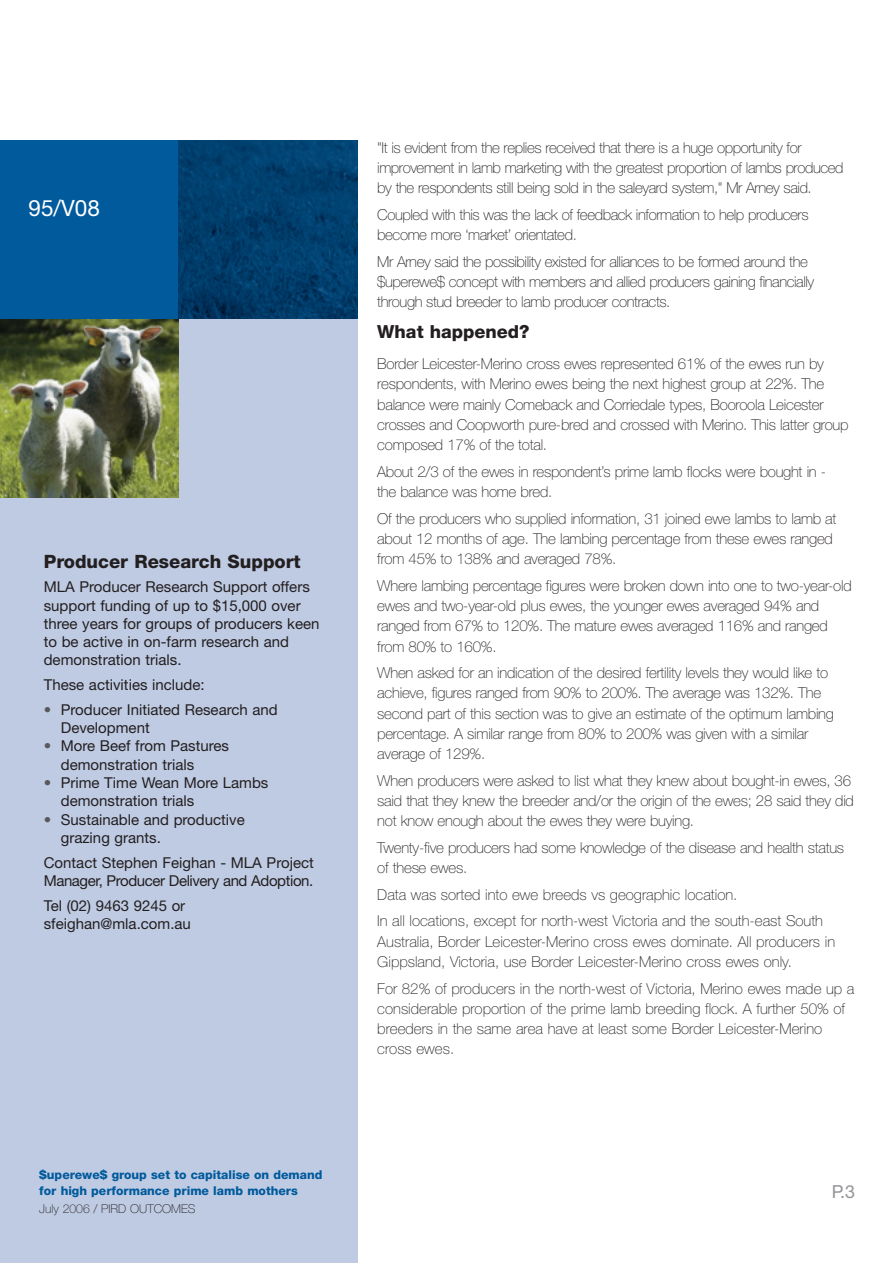
<style>
.page{position:relative;width:893px;height:1263px;background:#fff}
.page>*{position:absolute;margin:0;border:0;box-sizing:border-box;transform-origin:0 0}
.t1{font:22.5px "Helvetica Neue";color:#fff}
.t2{font:800 18.3px "Helvetica Neue";color:#231f20}
.t3{font:800 18px "Helvetica Neue";color:#231f20}
.t4{font:18px "Helvetica Neue";color:#939598}
.t5{font:100 15px/20.2px "Helvetica Neue";letter-spacing:-.015em;color:#231f20}
.t6{font:15px/18.3px "Helvetica Neue";color:#231f20}
.t7{font:15px/18.3px "Helvetica Neue";letter-spacing:-.03em;color:#231f20}
.t8{font:800 12.15px/15.6px "Helvetica Neue";color:#005a9c}
.t9{font:100 12.15px "Helvetica Neue";color:#231f20}
.s1{color:#58595b}
</style>
<div class="page">
<div style="left:0;top:315px;width:357px;height:948px;background:#bfcbe3"></div>
<img style="left:0;top:319px;width:179px;height:178px">
<div style="left:0;top:140px;width:179px;height:179px;background:#005a9c"></div>
<img style="left:179px;top:140px;width:178px;height:179px">
<h1 class="t1" style="left:29px;top:200px;width:73px">95/V08</h1>
<p class="t2" style="left:44px;top:554px;width:258px">Producer Research Support</p>
<p class="t6" style="left:44px;top:579px;width:277px">MLA Producer Research Support offers support funding of up to $15,000 over three years for groups of producers keen to be active in on-farm research and demonstration trials.</p>
<p class="t6" style="left:44px;top:677px;width:162px">These activities include:</p>
<p class="t6" style="left:61px;top:702px;width:218px;text-indent:-17px"><span class="s1">•</span> Producer Initiated Research and<br>Development</p>
<p class="t6" style="left:61px;top:738px;width:170px;text-indent:-17px"><span class="s1">•</span> More Beef from Pastures demonstration trials</p>
<p class="t6" style="left:61px;top:775px;width:209px;text-indent:-17px"><span class="s1">•</span> Prime Time Wean More Lambs demonstration trials</p>
<p class="t6" style="left:61px;top:812px;width:185px;text-indent:-17px"><span class="s1">•</span> Sustainable and productive grazing grants.</p>
<p class="t7" style="left:44px;top:855px;width:271px">Contact Stephen Feighan - MLA Project<br>Manager, Producer Delivery and Adoption.</p>
<p class="t6" style="left:44px;top:898px;width:149px">Tel (02) 9463 9245 or sfeighan@mla.com.au</p>
<p class="t8" style="left:39px;top:1168px;width:285px">$uperewe$ group set to capitalise on demand for high performance prime lamb mothers</p>
<p class="t9" style="left:39px;top:1204px;width:158px">July 2006 / PIRD OUTCOMES</p>
<p class="t5" style="left:377px;top:139px;width:468px">"It is evident from the replies received that there is a huge opportunity for improvement in lamb marketing with the greatest proportion of lambs produced by the respondents still being sold in the saleyard system," Mr Arney said.</p>
<p class="t5" style="left:377px;top:206px;width:433px">Coupled with this was the lack of feedback information to help producers become more ‘market’ orientated.</p>
<p class="t5" style="left:377px;top:253px;width:438px">Mr Arney said the possibility existed for alliances to be formed around the $uperewe$ concept with members and allied producers gaining financially through stud breeder to lamb producer contracts.</p>
<p class="t3" style="left:377px;top:325px;width:154px">What happened?</p>
<p class="t5" style="left:377px;top:355px;width:472px">Border Leicester-Merino cross ewes represented 61% of the ewes run by respondents, with Merino ewes being the next highest group at 22%. The balance were mainly Comeback and Corriedale types, Booroola Leicester crosses and Coopworth pure-bred and crossed with Merino. This latter group composed 17% of the total.</p>
<p class="t5" style="left:377px;top:463px;width:450px">About 2/3 of the ewes in respondent’s prime lamb flocks were bought in - the balance was home bred.</p>
<p class="t5" style="left:377px;top:510px;width:460px">Of the producers who supplied information, 31 joined ewe lambs to lamb at about 12 months of age. The lambing percentage from these ewes ranged from 45% to 138% and averaged 78%.</p>
<p class="t5" style="left:377px;top:577px;width:476px">Where lambing percentage figures were broken down into one to two-year-old ewes and two-year-old plus ewes, the younger ewes averaged 94% and ranged from 67% to 120%. The mature ewes averaged 116% and ranged from 80% to 160%.</p>
<p class="t5" style="left:377px;top:664px;width:458px">When asked for an indication of the desired fertility levels they would like to achieve, figures ranged from 90% to 200%. The average was 132%. The second part of this section was to give an estimate of the optimum lambing percentage. A similar range from 80% to 200% was given with a similar average of 129%.</p>
<p class="t5" style="left:377px;top:772px;width:478px">When producers were asked to list what they knew about bought-in ewes, 36 said that they knew the breeder and/or the origin of the ewes; 28 said they did not know enough about the ewes they were buying.</p>
<p class="t5" style="left:377px;top:839px;width:468px">Twenty-five producers had some knowledge of the disease and health status of these ewes.</p>
<p class="t5" style="left:377px;top:883px;width:447px;line-height:26.7px">Data was sorted into ewe breeds vs geographic location.<br>In all locations, except for north-west Victoria and the south-east South</p>
<p class="t5" style="left:377px;top:933px;width:459px">Australia, Border Leicester-Merino cross ewes dominate. All producers in<br>Gippsland, Victoria, use Border Leicester-Merino cross ewes only.</p>
<p class="t5" style="left:377px;top:980px;width:478px">For 82% of producers in the north-west of Victoria, Merino ewes made up a considerable proportion of the prime lamb breeding flock. A further 50% of breeders in the same area have at least some Border Leicester-Merino cross ewes.</p>
<p class="t4" style="left:831px;top:1185px;width:25px">P.3</p>
</div>
